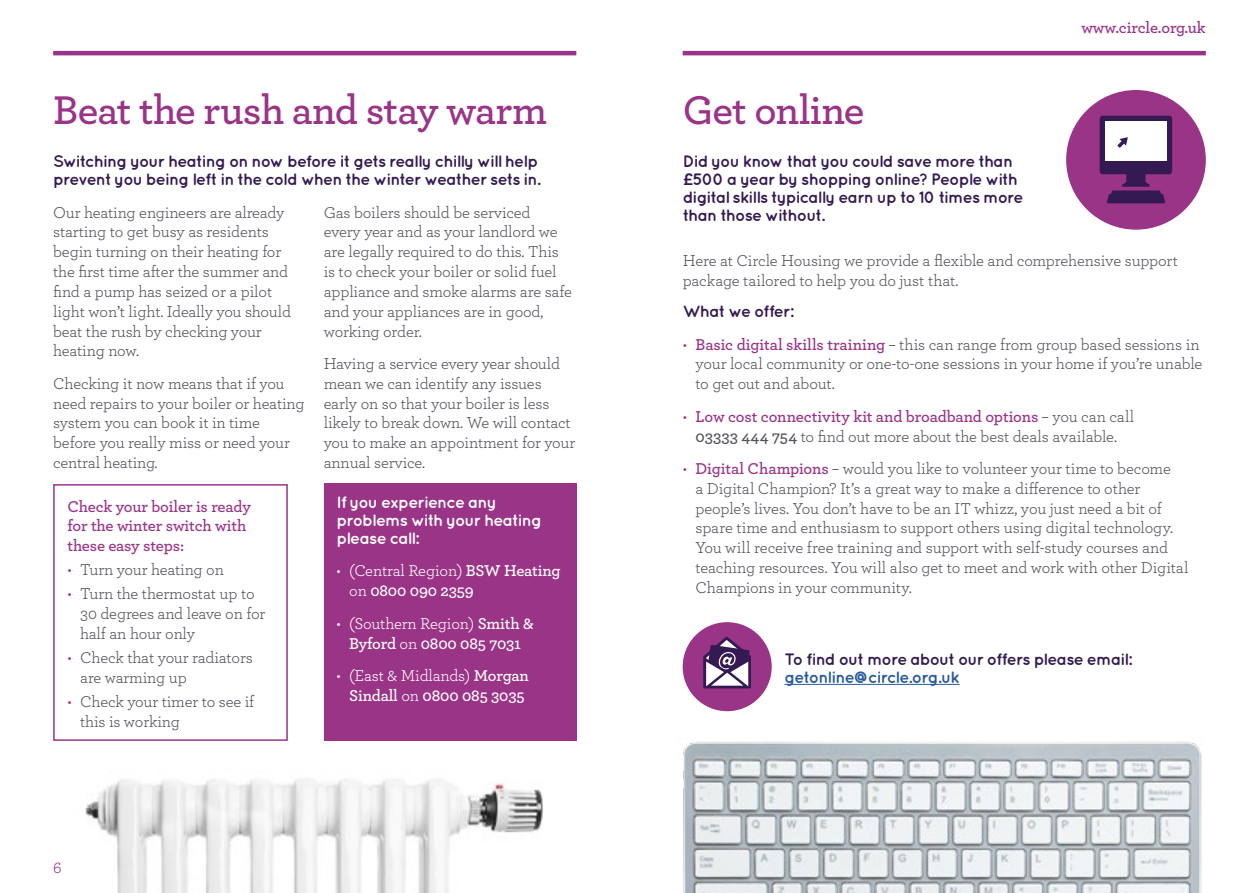
<style>
.page{position:relative;width:1259px;height:893px;background:#fff}
.page>*{position:absolute;margin:0;border:0;box-sizing:border-box;transform-origin:0 0}
.t1{font:600 42px "Archer";letter-spacing:-.02em;color:#9a3487}
.t2{font:16.5px/19.8px "Archer";letter-spacing:-.01em;color:#50535a}
.t3{font:700 16.5px/18px "Quicksand";letter-spacing:-.05em;color:#341952}
.t4{font:600 16.5px/19.8px "Archer";letter-spacing:-.01em;color:#fff;text-align:center}
.t5{font:600 16.5px/19.8px "Archer";letter-spacing:-.01em;color:#9a3487}
.t6{font:700 16.5px/18px "Quicksand";letter-spacing:-.05em;color:#fff}
.t7{font:16.5px "Archer";color:#9a3487}
.s1{color:#9a3487}
.s2{font-weight:400}
.s3{font-weight:600;color:#9a3487}
.s4{font-weight:600}
.s5{color:#275b9b}
</style>
<div class="page">
<img style="left:85px;top:779px;width:458px;height:114px">
<div style="left:53px;top:484px;width:235px;height:257px;border:2px solid #9a3487"></div>
<hr style="left:53px;top:51px;width:523px;height:4px;background:#9a3487">
<hr style="left:682px;top:51px;width:523px;height:4px;background:#9a3487">
<hr style="left:784px;top:684px;width:175px;height:1px;background:#275b9b">
<div style="left:1066px;top:90px;width:139px;height:140px;background:#9a3487;border-radius:50%"></div>
<svg style="left:1099px;top:116px;width:73px;height:87px"></svg>
<div style="left:682px;top:622px;width:89px;height:89px;background:#9a3487;border-radius:50%"></div>
<svg style="left:703px;top:636px;width:48px;height:52px"></svg>
<img style="left:683px;top:741px;width:519px;height:152px">
<div style="left:324px;top:483px;width:252px;height:258px;background:#9a3487"></div>
<p class="t1" style="left:53px;top:78px;width:495px">Beat the rush and stay warm</p>
<p class="t3" style="left:53px;top:152px;width:489px">Switching your heating on now before it gets really chilly will help prevent you being left in the cold when the winter weather sets in.</p>
<p class="t2" style="left:53px;top:201px;width:239px">Our heating engineers are already starting to get busy as residents begin turning on their heating for the first time after the summer and find a pump has seized or a pilot light won’t light. Ideally you should beat the rush by checking your heating now.</p>
<p class="t2" style="left:53px;top:373px;width:253px">Checking it now means that if you need repairs to your boiler or heating system you can book it in time before you really miss or need your central heating.</p>
<p class="t5" style="left:67px;top:495px;width:185px">Check your boiler is ready for the winter switch with these easy steps:</p>
<p class="t2" style="left:67px;top:559px;width:158px"><span class="s1">•</span> Turn your heating on</p>
<p class="t2" style="left:80px;top:583px;width:187px;text-indent:-13px"><span class="s1">•</span> Turn the thermostat up to<br>30 degrees and leave on for half an hour only</p>
<p class="t2" style="left:80px;top:647px;width:174px;text-indent:-13px"><span class="s1">•</span> Check that your radiators are warming up</p>
<p class="t2" style="left:80px;top:691px;width:176px;text-indent:-13px"><span class="s1">•</span> Check your timer to see if this is working</p>
<p class="t2" style="left:324px;top:201px;width:250px">Gas boilers should be serviced every year and as your landlord we are legally required to do this. This is to check your boiler or solid fuel appliance and smoke alarms are safe and your appliances are in good, working order.</p>
<p class="t2" style="left:324px;top:353px;width:253px">Having a service every year should mean we can identify any issues early on so that your boiler is less likely to break down. We will contact you to make an appointment for your annual service.</p>
<p class="t6" style="left:336px;top:492px;width:207px">If you experience any problems with your heating please call:</p>
<p class="t4" style="left:349px;top:560px;width:213px;text-align:left;text-indent:-13px"><span class="s2">• (Central Region)</span> BSW Heating <span class="s2">on</span> 0800 090 2359</p>
<p class="t4" style="left:336px;top:612px;width:199px"><span class="s2">• (Southern Region)</span> Smith &amp;<br>Byford <span class="s2">on</span> 0800 085 7031</p>
<p class="t4" style="left:336px;top:665px;width:194px"><span class="s2">• (East &amp; Midlands)</span> Morgan<br>Sindall <span class="s2">on</span> 0800 085 3035</p>
<p class="t7" style="left:53px;top:856px;width:10px">6</p>
<p class="t5" style="left:1081px;top:17px;width:126px">www.circle.org.uk</p>
<p class="t1" style="left:682px;top:78px;width:183px">Get online</p>
<p class="t3" style="left:682px;top:152px;width:342px">Did you know that you could save more than £500 a year by shopping online? People with digital skills typically earn up to 10 times more than those without.</p>
<p class="t2" style="left:682px;top:250px;width:497px">Here at Circle Housing we provide a flexible and comprehensive support package tailored to help you do just that.</p>
<p class="t3" style="left:682px;top:302px;width:113px">What we offer:</p>
<p class="t2" style="left:695px;top:333px;width:508px;text-indent:-13px"><span class="s1">•</span> <span class="s3">Basic digital skills training</span> – this can range from group based sessions in your local community or one-to-one sessions in your home if you’re unable to get out and about.</p>
<p class="t2" style="left:682px;top:406px;width:453px;text-align:center"><span class="s1">•</span> <span class="s3">Low cost connectivity kit and broadband options</span> – you can call<br><span class="s4">03333 444 754</span> to find out more about the best deals available.</p>
<p class="t2" style="left:695px;top:458px;width:494px;text-indent:-13px"><span class="s1">•</span> <span class="s3">Digital Champions</span> – would you like to volunteer your time to become<br>a Digital Champion? It’s a great way to make a difference to other people’s lives. You don’t have to be an IT whizz, you just need a bit of spare time and enthusiasm to support others using digital technology.<br>You will receive free training and support with self-study courses and teaching resources. You will also get to meet and work with other Digital Champions in your community.</p>
<p class="t3" style="left:784px;top:649px;width:349px">To find out more about our offers please email: <span class="s5">getonline@circle.org.uk</span></p>
</div>
